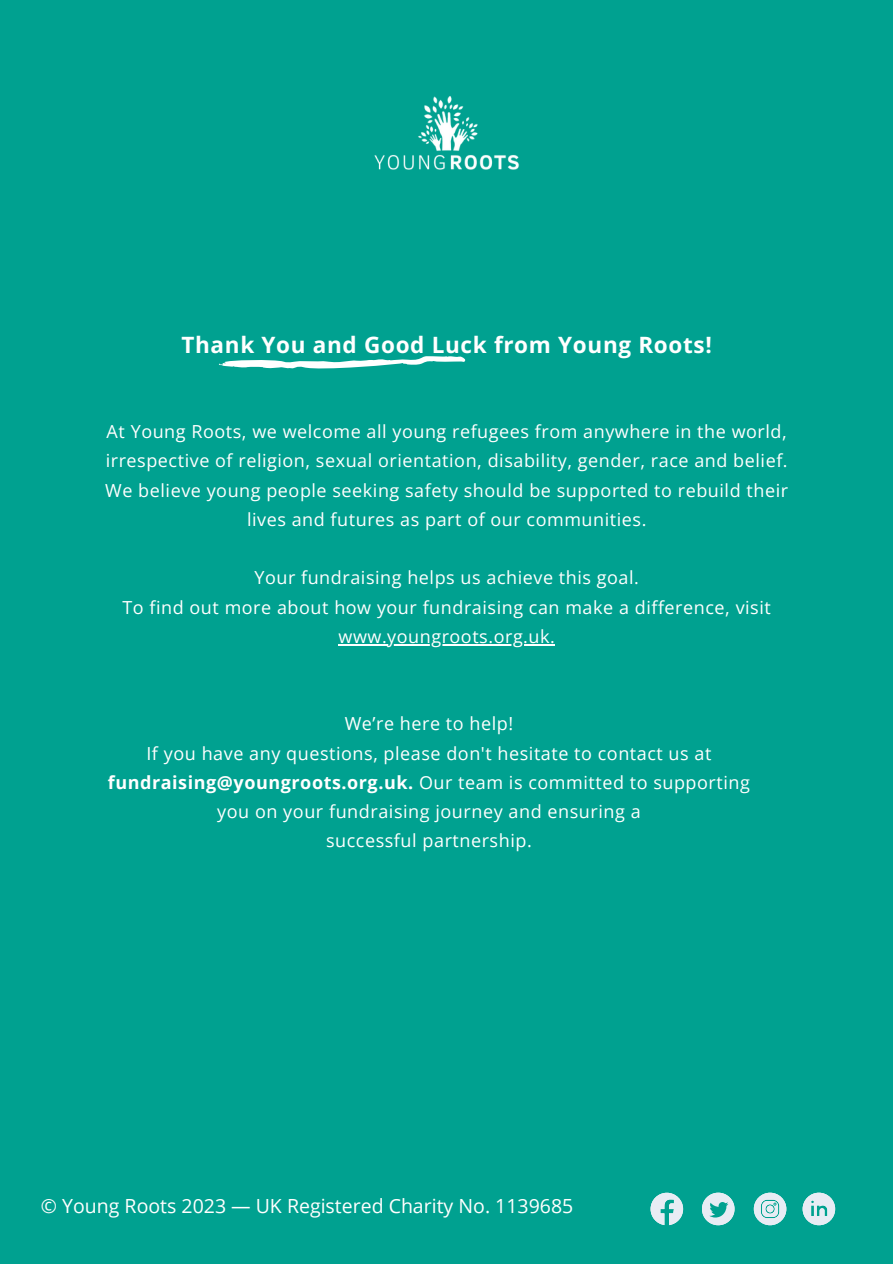
<style>
.page{position:relative;width:893px;height:1264px;background:#fff}
.page>*{position:absolute;margin:0;border:0;box-sizing:border-box;transform-origin:0 0}
.t1{font:700 22.5px "Open Sans";letter-spacing:.03em;color:#fff}
.t2{font:19.5px "Open Sans";color:#fff}
.t3{font:18px/29.2px "Open Sans";letter-spacing:.03em;color:#fff;text-align:center}
.s1{font-weight:700}
</style>
<div class="page">
<div style="left:0;top:0;width:892px;height:1263px;background:#00a190"></div>
<img style="left:374px;top:96px;width:146px;height:74px">
<svg style="left:219px;top:356px;width:247px;height:13px"></svg>
<hr style="left:338px;top:644px;width:217px;height:1px;background:#fff">
<svg style="left:650px;top:1192px;width:33px;height:33px"></svg>
<svg style="left:802px;top:1192px;width:33px;height:33px"></svg>
<svg style="left:753px;top:1192px;width:33px;height:33px"></svg>
<svg style="left:702px;top:1192px;width:32px;height:33px"></svg>
<p class="t1" style="left:181px;top:329px;width:532px">Thank You and Good Luck from Young Roots!</p>
<p class="t3" style="left:105px;top:416px;width:684px">At Young Roots, we welcome all young refugees from anywhere in the world, irrespective of religion, sexual orientation, disability, gender, race and belief.<br>We believe young people seeking safety should be supported to rebuild their lives and futures as part of our communities.</p>
<p class="t3" style="left:122px;top:563px;width:650px">Your fundraising helps us achieve this goal.<br>To find out more about how your fundraising can make a difference, visit www.youngroots.org.uk.</p>
<p class="t3" style="left:108px;top:708px;width:643px">We’re here to help!<br>If you have any questions, please don't hesitate to contact us at <span class="s1">fundraising@youngroots.org.uk.</span> Our team is committed to supporting you on your fundraising journey and ensuring a<br>successful partnership.</p>
<p class="t2" style="left:41px;top:1191px;width:534px">© Young Roots 2023 — UK Registered Charity No. 1139685</p>
</div>
